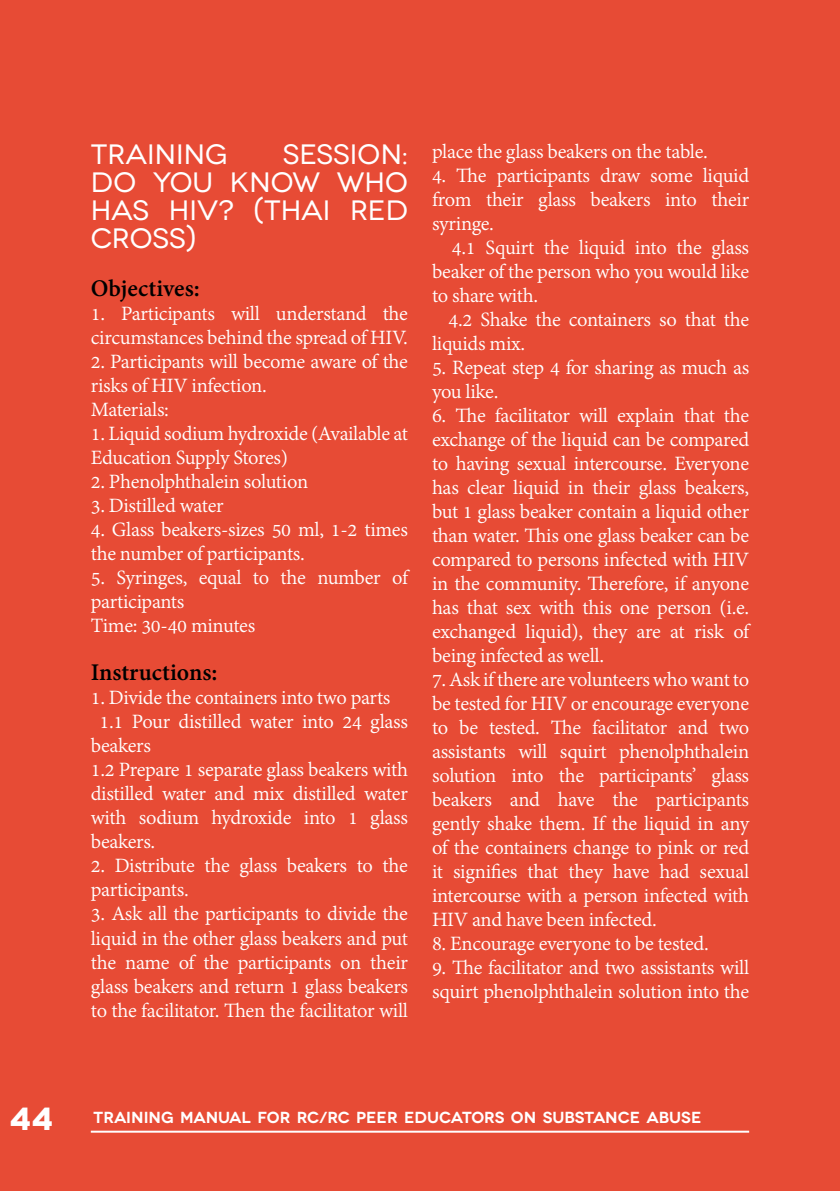
<style>
.page{position:relative;width:840px;height:1191px;background:#fff}
.page>*{position:absolute;margin:0;border:0;box-sizing:border-box;transform-origin:0 0}
.t1{font:28px/28px "Novecentowide";color:#fff;text-align:justify}
.t2{font:700 26px "Adobe Devanagari";color:#000}
.t3{font:22px/24px "Adobe Devanagari";letter-spacing:-.015em;color:#fff}
.t4{font:600 16px "Novecentowide";color:#fff}
.s1{font-weight:700;font-size:32px}
</style>
<div class="page">
<div style="left:0;top:0;width:838px;height:1191px;background:#e74b35"></div>
<hr style="left:91px;top:1130px;width:657px;height:2px;background:#fff">
<div style="left:806px;top:0;width:33px;height:1191px;background:#e74b35"></div>
<p class="t1" style="left:91px;top:141px;width:318px;text-indent:192px">SESSION:<br>DO YOU KNOW WHO HAS HIV? (THAI RED CROSS)</p>
<p class="t2" style="left:91px;top:273px;width:110px">Objectives:</p>
<p class="t3" style="left:91px;top:303px;width:318px">1. Participants will understand the circumstances behind the spread of HIV.</p>
<p class="t3" style="left:91px;top:351px;width:318px">2. Participants will become aware of the risks of HIV infection.<br>Materials:</p>
<p class="t3" style="left:91px;top:423px;width:318px">1. Liquid sodium hydroxide (Available at<br>Education Supply Stores)</p>
<p class="t3" style="left:91px;top:471px;width:219px">2. Phenolphthalein solution</p>
<p class="t3" style="left:91px;top:495px;width:134px">3. Distilled water</p>
<p class="t3" style="left:91px;top:519px;width:318px">4. Glass beakers-sizes 50 ml, 1-2 times the number of participants.</p>
<p class="t3" style="left:91px;top:567px;width:318px">5. Syringes, equal to the number of participants<br>Time: 30-40 minutes</p>
<p class="t2" style="left:91px;top:657px;width:128px">Instructions:</p>
<p class="t3" style="left:91px;top:687px;width:301px">1. Divide the containers into two parts</p>
<p class="t3" style="left:99px;top:711px;width:310px">1.1 Pour distilled water into 24 glass</p>
<p class="t3" style="left:91px;top:735px;width:62px">beakers</p>
<p class="t3" style="left:91px;top:759px;width:318px">1.2 Prepare 1 separate glass beakers with</p>
<p class="t3" style="left:91px;top:783px;width:318px">distilled water and mix distilled water</p>
<p class="t3" style="left:91px;top:807px;width:318px">with sodium hydroxide into 1 glass</p>
<p class="t3" style="left:91px;top:831px;width:66px">beakers.</p>
<p class="t3" style="left:91px;top:855px;width:318px">2. Distribute the glass beakers to the participants.</p>
<p class="t3" style="left:91px;top:903px;width:318px;text-align:justify">3. Ask all the participants to divide the liquid in the other glass beakers and put the name of the participants on their glass beakers and return 1 glass beakers to the facilitator. Then the facilitator will</p>
<p class="t1" style="left:91px;top:141px;width:138px">TRAINING</p>
<p class="t3" style="left:432px;top:141px;width:277px">place the glass beakers on the table.</p>
<p class="t3" style="left:432px;top:165px;width:318px;text-align:justify">4. The participants draw some liquid from their glass beakers into their syringe.</p>
<p class="t3" style="left:432px;top:237px;width:318px;text-align:justify;text-indent:20px">4.1 Squirt the liquid into the glass beaker of the person who you would like to share with.</p>
<p class="t3" style="left:432px;top:309px;width:318px;text-indent:17px">4.2 Shake the containers so that the liquids mix.</p>
<p class="t3" style="left:432px;top:357px;width:318px">5. Repeat step 4 for sharing as much as you like.</p>
<p class="t3" style="left:432px;top:405px;width:318px;text-align:justify">6. The facilitator will explain that the exchange of the liquid can be compared to having sexual intercourse. Everyone has clear liquid in their glass beakers, but 1 glass beaker contain a liquid other than water. This one glass beaker can be compared to persons infected with HIV in the community. Therefore, if anyone has that sex with this one person (i.e. exchanged liquid), they are at risk of being infected as well.</p>
<p class="t3" style="left:432px;top:669px;width:318px;text-align:justify">7. Ask if there are volunteers who want to be tested for HIV or encourage everyone to be tested. The facilitator and two assistants will squirt phenolphthalein solution into the participants’ glass beakers and have the participants gently shake them. If the liquid in any of the containers change to pink or red it signifies that they have had sexual intercourse with a person infected with HIV and have been infected.</p>
<p class="t3" style="left:432px;top:933px;width:278px">8. Encourage everyone to be tested.</p>
<p class="t3" style="left:432px;top:957px;width:318px">9. The facilitator and two assistants will squirt phenolphthalein solution into the</p>
<p class="t4" style="left:10px;top:1108px;width:692px"><span class="s1">44</span> TRAINING MANUAL FOR RC/RC PEER EDUCATORS ON SUBSTANCE ABUSE</p>
</div>
